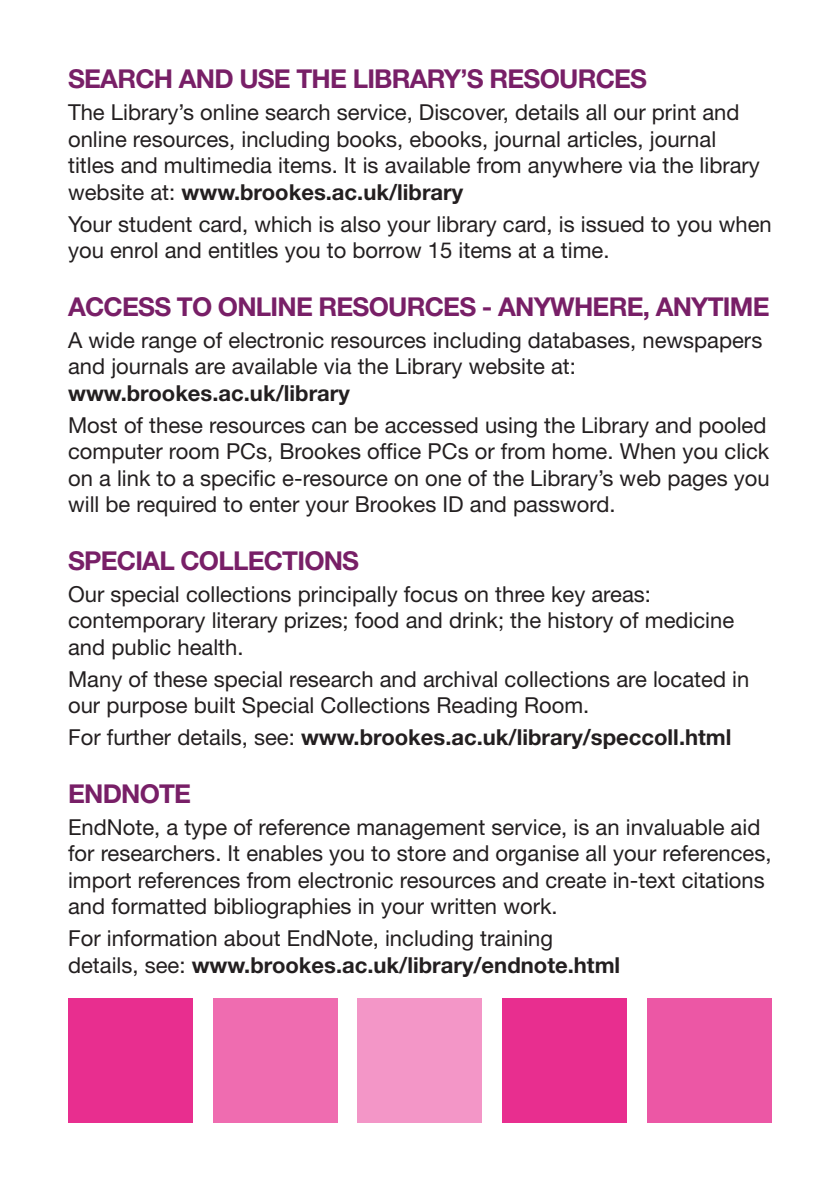
<style>
.page{position:relative;width:840px;height:1191px;background:#fff}
.page>*{position:absolute;margin:0;border:0;box-sizing:border-box;transform-origin:0 0}
.headv2{font:700 26px "Helvetica Neue";letter-spacing:-.03em;color:#781f67}
.Textv1{font:22px/26.4px "Helvetica Neue";color:#231f20}
.Textv1-2{font:700 22px "Helvetica Neue";color:#231f20}
.s1{font-weight:700}
.s2{font-weight:400}
</style>
<div class="page">
<div style="left:68px;top:998px;width:125px;height:125px;background:#e82e8f"></div>
<div style="left:213px;top:998px;width:124px;height:125px;background:#ef6cb0"></div>
<div style="left:357px;top:998px;width:125px;height:125px;background:#f396c7"></div>
<div style="left:502px;top:998px;width:124px;height:125px;background:#e82e8f"></div>
<div style="left:646px;top:998px;width:125px;height:125px;background:#ec57a5"></div>
<p class="headv2" style="left:68px;top:63px;width:580px">SEARCH AND USE THE LIBRARY’S RESOURCES</p>
<p class="Textv1" style="left:68px;top:99px;width:693px">The Library’s online search service, Discover, details all our print and online resources, including books, ebooks, journal articles, journal titles and multimedia items. It is available from anywhere via the library website at: <span class="s1">www.brookes.ac.uk/library</span></p>
<p class="Textv1" style="left:68px;top:210px;width:704px">Your student card, which is also your library card, is issued to you when you enrol and entitles you to borrow 15 items at a time.</p>
<p class="headv2" style="left:68px;top:290px;width:702px">ACCESS TO ONLINE RESOURCES - ANYWHERE, ANYTIME</p>
<p class="Textv1" style="left:68px;top:326px;width:695px">A wide range of electronic resources including databases, newspapers and journals are available via the Library website at: <span class="s1">www.brookes.ac.uk/library</span></p>
<p class="Textv1" style="left:68px;top:411px;width:702px">Most of these resources can be accessed using the Library and pooled computer room PCs, Brookes office PCs or from home. When you click on a link to a specific e-resource on one of the Library’s web pages you will be required to enter your Brookes ID and password.</p>
<p class="headv2" style="left:68px;top:544px;width:292px">SPECIAL COLLECTIONS</p>
<p class="Textv1" style="left:68px;top:580px;width:667px">Our special collections principally focus on three key areas: contemporary literary prizes; food and drink; the history of medicine and public health.</p>
<p class="Textv1" style="left:68px;top:665px;width:682px">Many of these special research and archival collections are located in our purpose built Special Collections Reading Room.</p>
<p class="Textv1-2" style="left:68px;top:723px;width:664px"><span class="s2">For further details, see:</span> www.brookes.ac.uk/library/speccoll.html</p>
<p class="headv2" style="left:68px;top:777px;width:124px">ENDNOTE</p>
<p class="Textv1" style="left:68px;top:813px;width:704px">EndNote, a type of reference management service, is an invaluable aid for researchers. It enables you to store and organise all your references, import references from electronic resources and create in-text citations and formatted bibliographies in your written work.</p>
<p class="Textv1" style="left:68px;top:924px;width:553px">For information about EndNote, including training details, see: <span class="s1">www.brookes.ac.uk/library/endnote.html</span></p>
</div>
